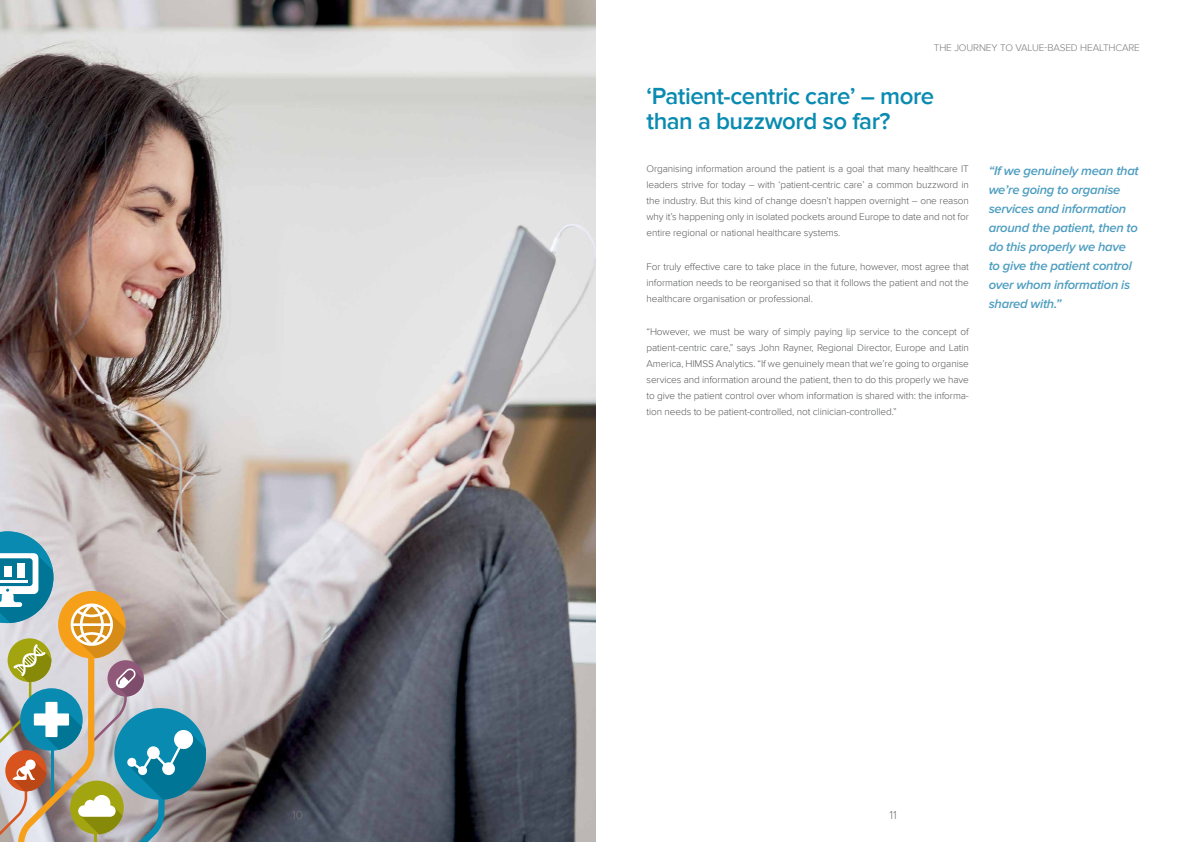
<style>
.page{position:relative;width:1191px;height:842px;background:#fff}
.page>*{position:absolute;margin:0;border:0;box-sizing:border-box;transform-origin:0 0}
.t1{font:600 24px/25px "Proxima Nova";letter-spacing:-.02em;color:#098bb1}
.t2{font:italic 600 13px/19px "Proxima Nova";letter-spacing:-.02em;color:#4d9dc0}
.t3{font:300 12px "Proxima Nova";color:#777779}
.t4{font:300 10px/16px "Proxima Nova";letter-spacing:-.01em;color:#58595b;text-align:justify}
.t5{font:300 10px "Proxima Nova";letter-spacing:-.01em;color:#777779}
</style>
<div class="page">
<img style="left:0;top:0;width:595px;height:842px">
<svg style="left:0;top:531px;width:206px;height:311px;background:#a3aca4"></svg>
<p class="t5" style="left:933px;top:42px;width:208px">THE JOURNEY TO VALUE-BASED HEALTHCARE</p>
<h1 class="t1" style="left:646px;top:84px;width:289px">‘Patient-centric care’ – more than a buzzword so far?</h1>
<p class="t4" style="left:646px;top:161px;width:324px">Organising information around the patient is a goal that many healthcare IT leaders strive for today – with ‘patient-centric care’ a common buzzword in the industry. But this kind of change doesn’t happen overnight – one reason why it’s happening only in isolated pockets around Europe to date and not for entire regional or national healthcare systems.</p>
<p class="t4" style="left:646px;top:258px;width:324px">For truly effective care to take place in the future, however, most agree that information needs to be reorganised so that it follows the patient and not the healthcare organisation or professional.</p>
<p class="t4" style="left:646px;top:323px;width:324px">“However, we must be wary of simply paying lip service to the concept of patient-centric care,” says John Rayner, Regional Director, Europe and Latin America, HIMSS Analytics. “If we genuinely mean that we’re going to organise services and information around the patient, then to do this properly we have to give the patient control over whom information is shared with: the informa&shy;tion needs to be patient-controlled, not clinician-controlled.”</p>
<h2 class="t2" style="left:988px;top:161px;width:152px">“If we genuinely mean that we’re going to organise services and information around the patient, then to do this properly we have to give the patient control over whom information is shared with.”</h2>
<p class="t3" style="left:292px;top:808px;width:12px">10</p>
<p class="t3" style="left:889px;top:808px;width:9px">11</p>
</div>
